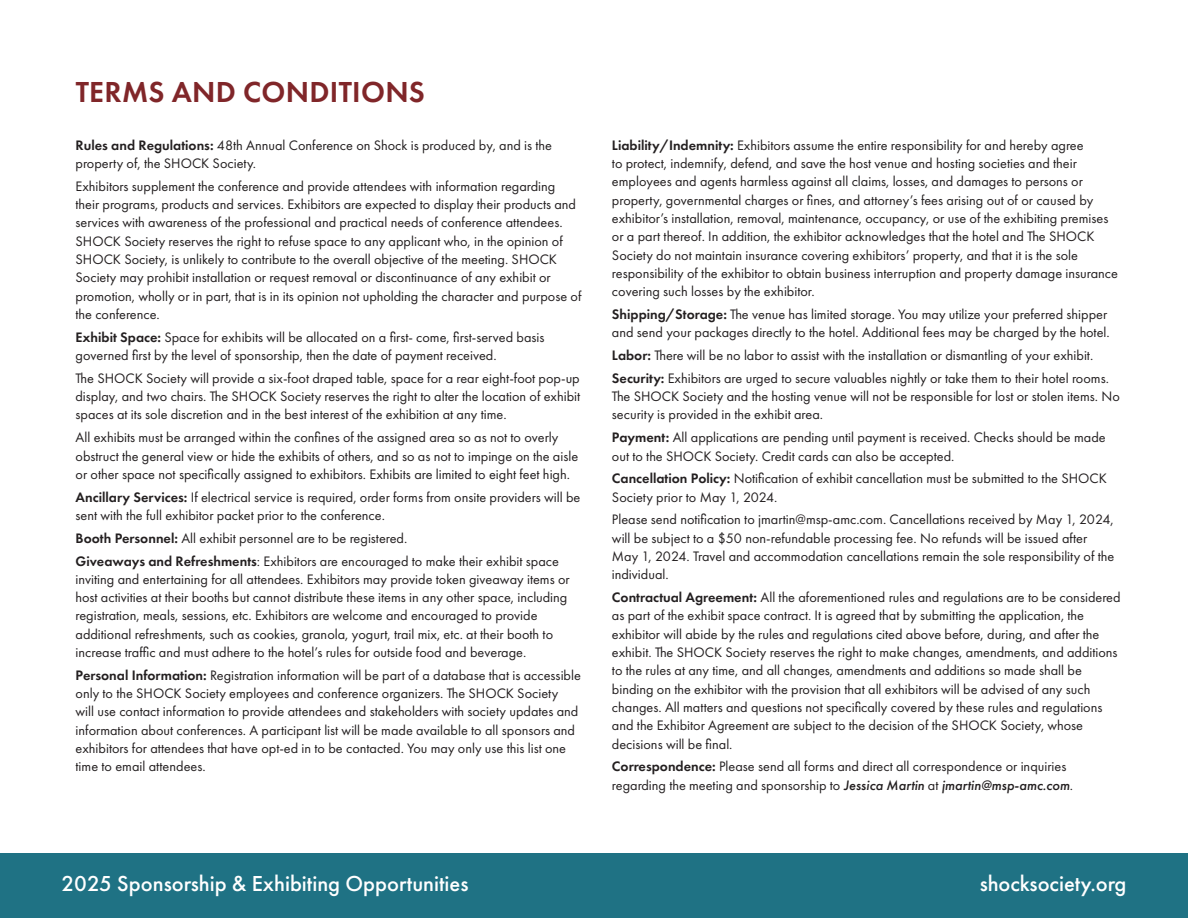
<style>
.page{position:relative;width:1188px;height:918px;background:#fff}
.page>*{position:absolute;margin:0;border:0;box-sizing:border-box;transform-origin:0 0}
.t1{font:600 30px "Futura PT";letter-spacing:.01em;color:#802629}
.t2{font:500 22.5px "Futura PT";color:#fff}
.t3{font:14.25px/18.3px "Futura PT";color:#231f20}
.s1{font-weight:600}
.s2{font-weight:500;font-style:italic}
</style>
<div class="page">
<div style="left:0;top:853px;width:1188px;height:65px;background:#1f7284"></div>
<p class="t1" style="left:76px;top:73px;width:351px">TERMS AND CONDITIONS</p>
<p class="t3" style="left:76px;top:136px;width:478px"><span class="s1">Rules and Regulations:</span> 48th Annual Conference on Shock is produced by, and is the property of, the SHOCK Society.</p>
<p class="t3" style="left:76px;top:177px;width:507px">Exhibitors supplement the conference and provide attendees with information regarding their programs, products and services. Exhibitors are expected to display their products and services with awareness of the professional and practical needs of conference attendees.<br>SHOCK Society reserves the right to refuse space to any applicant who, in the opinion of SHOCK Society, is unlikely to contribute to the overall objective of the meeting. SHOCK Society may prohibit installation or request removal or discontinuance of any exhibit or promotion, wholly or in part, that is in its opinion not upholding the character and purpose of the conference.</p>
<p class="t3" style="left:76px;top:328px;width:470px"><span class="s1">Exhibit Space:</span> Space for exhibits will be allocated on a first- come, first-served basis governed first by the level of sponsorship, then the date of payment received.</p>
<p class="t3" style="left:76px;top:369px;width:506px;text-align:justify">The SHOCK Society will provide a six-foot draped table, space for a rear eight-foot pop-up display, and two chairs. The SHOCK Society reserves the right to alter the location of exhibit spaces at its sole discretion and in the best interest of the exhibition at any time.</p>
<p class="t3" style="left:76px;top:428px;width:504px">All exhibits must be arranged within the confines of the assigned area so as not to overly obstruct the general view or hide the exhibits of others, and so as not to impinge on the aisle or other space not specifically assigned to exhibitors. Exhibits are limited to eight feet high.</p>
<p class="t3" style="left:76px;top:488px;width:506px"><span class="s1">Ancillary Services:</span> If electrical service is required, order forms from onsite providers will be sent with the full exhibitor packet prior to the conference.</p>
<p class="t3" style="left:76px;top:529px;width:333px"><span class="s1">Booth Personnel:</span> All exhibit personnel are to be registered.</p>
<p class="t3" style="left:76px;top:552px;width:496px"><span class="s1">Giveaways and Refreshments</span>: Exhibitors are encouraged to make their exhibit space inviting and entertaining for all attendees. Exhibitors may provide token giveaway items or host activities at their booths but cannot distribute these items in any other space, including registration, meals, sessions, etc. Exhibitors are welcome and encouraged to provide additional refreshments, such as cookies, granola, yogurt, trail mix, etc. at their booth to increase traffic and must adhere to the hotel’s rules for outside food and beverage.</p>
<p class="t3" style="left:76px;top:666px;width:507px"><span class="s1">Personal Information:</span> Registration information will be part of a database that is accessible only to the SHOCK Society employees and conference organizers. The SHOCK Society<br>will use contact information to provide attendees and stakeholders with society updates and information about conferences. A participant list will be made available to all sponsors and exhibitors for attendees that have opt-ed in to be contacted. You may only use this list one time to email attendees.</p>
<p class="t3" style="left:612px;top:136px;width:508px"><span class="s1">Liability/Indemnity:</span> Exhibitors assume the entire responsibility for and hereby agree<br>to protect, indemnify, defend, and save the host venue and hosting societies and their employees and agents harmless against all claims, losses, and damages to persons or property, governmental charges or fines, and attorney’s fees arising out of or caused by exhibitor’s installation, removal, maintenance, occupancy, or use of the exhibiting premises or a part thereof. In addition, the exhibitor acknowledges that the hotel and The SHOCK Society do not maintain insurance covering exhibitors’ property, and that it is the sole responsibility of the exhibitor to obtain business interruption and property damage insurance covering such losses by the exhibitor.</p>
<p class="t3" style="left:612px;top:305px;width:499px"><span class="s1">Shipping/Storage:</span> The venue has limited storage. You may utilize your preferred shipper and send your packages directly to the hotel. Additional fees may be charged by the hotel.</p>
<p class="t3" style="left:612px;top:346px;width:483px"><span class="s1">Labor:</span> There will be no labor to assist with the installation or dismantling of your exhibit.</p>
<p class="t3" style="left:612px;top:369px;width:509px"><span class="s1">Security:</span> Exhibitors are urged to secure valuables nightly or take them to their hotel rooms.<br>The SHOCK Society and the hosting venue will not be responsible for lost or stolen items. No security is provided in the exhibit area.</p>
<p class="t3" style="left:612px;top:428px;width:495px"><span class="s1">Payment:</span> All applications are pending until payment is received. Checks should be made out to the SHOCK Society. Credit cards can also be accepted.</p>
<p class="t3" style="left:612px;top:469px;width:496px"><span class="s1">Cancellation Policy:</span> Notification of exhibit cancellation must be submitted to the SHOCK<br>Society prior to May 1, 2024.</p>
<p class="t3" style="left:612px;top:511px;width:504px">Please send notification to jmartin@msp-amc.com. Cancellations received by May 1, 2024, will be subject to a $50 non-refundable processing fee. No refunds will be issued after May 1, 2024. Travel and accommodation cancellations remain the sole responsibility of the individual.</p>
<p class="t3" style="left:612px;top:588px;width:510px"><span class="s1">Contractual Agreement:</span> All the aforementioned rules and regulations are to be considered as part of the exhibit space contract. It is agreed that by submitting the application, the exhibitor will abide by the rules and regulations cited above before, during, and after the exhibit. The SHOCK Society reserves the right to make changes, amendments, and additions to the rules at any time, and all changes, amendments and additions so made shall be binding on the exhibitor with the provision that all exhibitors will be advised of any such changes. All matters and questions not specifically covered by these rules and regulations and the Exhibitor Agreement are subject to the decision of the SHOCK Society, whose decisions will be final.</p>
<p class="t3" style="left:612px;top:757px;width:463px"><span class="s1">Correspondence:</span> Please send all forms and direct all correspondence or inquiries regarding the meeting and sponsorship to <span class="s2">Jessica Martin</span> at <span class="s2">jmartin@msp-amc.com</span>.</p>
<p class="t2" style="left:61px;top:870px;width:409px">2025 Sponsorship &amp; Exhibiting Opportunities</p>
<p class="t2" style="left:980px;top:870px;width:148px">shocksociety.org</p>
</div>
